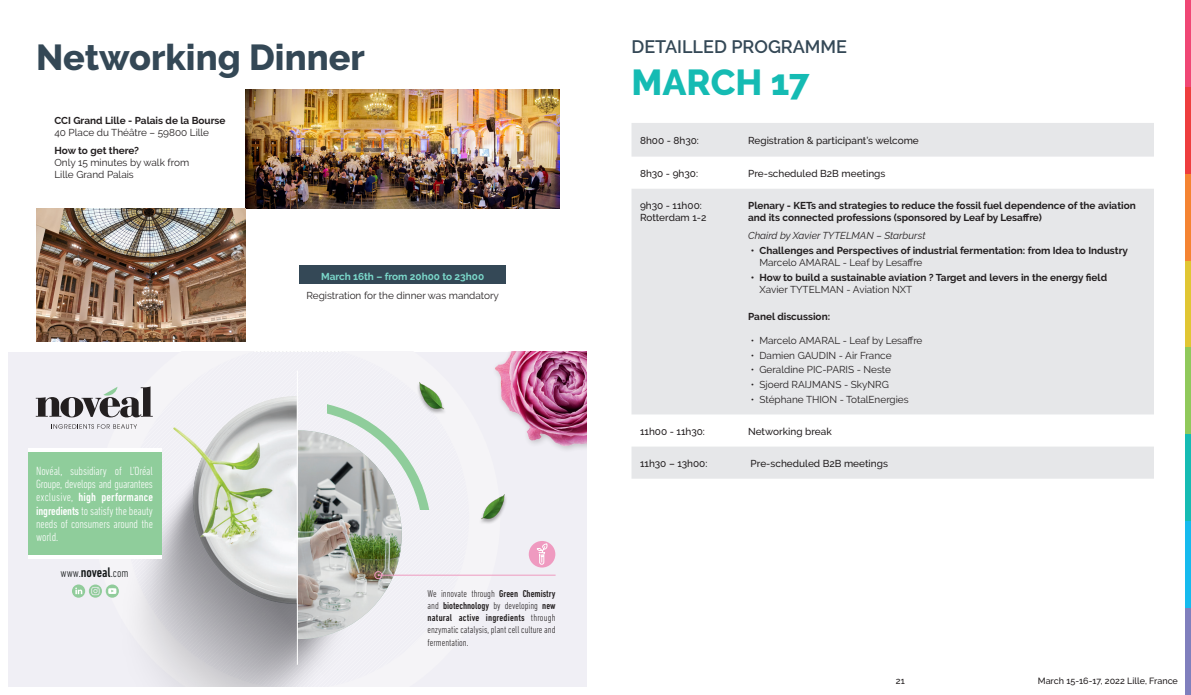
<style>
.page{position:relative;width:1191px;height:695px;background:#fff}
.page>*{position:absolute;margin:0;border:0;box-sizing:border-box;transform-origin:0 0}
.t1{font:800 36px "Raleway";color:#344856}
.t2{font:800 36px "Raleway";color:#15bbb3}
.t3{font:600 18px "Raleway";color:#344856}
.t4{font:300 condensed 12.1px/13.1px "DIN Next LT Pro";letter-spacing:-.01em;color:#fff;text-align:justify}
.t5{font:300 condensed 12.1px "DIN Next LT Pro";color:#121617}
.t6{font:300 condensed 10.1px/12.1px "DIN Next LT Pro";color:#231f20;text-align:justify}
.t7{font:700 10px/12px "Raleway";color:#231f20}
.t8{font:10px/12px "Raleway";color:#231f20}
.t9{font:500 10px/12px "Raleway";color:#231f20}
.t10{font:italic 10px "Raleway";color:#231f20}
.t11{font:700 10px "Raleway";color:#7bd9cb}
.t12{font:500 9px "Raleway";color:#231f20}
.s1{font-weight:400}
.s2{font-weight:700}
.s3{font-weight:500}
.s4{font-weight:500;font-size:14.1px}
</style>
<div class="page">
<div style="left:1185px;top:87px;width:6px;height:87px;background:#ee3d3e"></div>
<div style="left:1185px;top:0;width:6px;height:87px;background:#f04775"></div>
<div style="left:1185px;top:174px;width:6px;height:86px;background:#f58432"></div>
<div style="left:1185px;top:260px;width:6px;height:87px;background:#e1c633"></div>
<div style="left:1185px;top:347px;width:6px;height:87px;background:#90c95b"></div>
<div style="left:1185px;top:434px;width:6px;height:87px;background:#15bbb3"></div>
<div style="left:1185px;top:521px;width:6px;height:87px;background:#15baee"></div>
<div style="left:1185px;top:608px;width:6px;height:86px;background:#807fbd"></div>
<svg style="left:631px;top:123px;width:523px;height:355px;fill:#e6e7e9"></svg>
<div style="left:9px;top:351px;width:578px;height:335px;background:#f0eff5"></div>
<hr style="left:378px;top:575px;width:177px;height:1px;background:#ef9ac0">
<div style="left:28px;top:449px;width:133px;height:109px;background:#8fcd9b"></div>
<div style="left:529px;top:541px;width:26px;height:26px;background:#ef9ac0;border-radius:50%"></div>
<svg style="left:537px;top:543px;width:10px;height:21px"></svg>
<img style="left:471px;top:351px;width:35px;height:172px">
<img style="left:491px;top:351px;width:96px;height:99px">
<hr style="left:28px;top:555px;width:133px;height:3px;background:#fff">
<hr style="left:28px;top:448px;width:133px;height:3px;background:#fff">
<svg style="left:36px;top:351px;width:435px;height:335px"></svg>
<img style="left:246px;top:89px;width:313px;height:120px">
<img style="left:36px;top:209px;width:210px;height:132px">
<div style="left:299px;top:265px;width:206px;height:19px;background:#344856"></div>
<p class="t1" style="left:36px;top:37px;width:330px">Networking Dinner</p>
<p class="t7" style="left:54px;top:114px;width:173px">CCI Grand Lille - Palais de la Bourse<br><span class="s1">40 Place du Théâtre – 59800 Lille</span></p>
<p class="t8" style="left:54px;top:144px;width:136px"><span class="s2">How to get there?<br></span>Only 15 minutes by walk from<br>Lille Grand Palais</p>
<p class="t4" style="left:36px;top:464px;width:118px">Novéal, subsidiary of L’Oréal Groupe, develops and guarantees exclusive, <span class="s3">high performance ingredients</span> to satisfy the beauty needs of consumers around the world.</p>
<p class="t5" style="left:61px;top:566px;width:69px">www.<span class="s4">noveal</span>.com</p>
<p class="t11" style="left:321px;top:270px;width:165px">March 16th – from 20h00 to 23h00</p>
<p class="t8" style="left:306px;top:290px;width:194px">Registration for the dinner was mandatory</p>
<p class="t6" style="left:427px;top:587px;width:129px">We innovate through <span class="s3">Green Chemistry </span>and <span class="s3">biotechnology</span> by developing <span class="s3">new natural active ingredients</span> through enzymatic catalysis, plant cell culture and fermentation.</p>
<p class="t3" style="left:631px;top:36px;width:217px">DETAILLED PROGRAMME</p>
<p class="t2" style="left:631px;top:62px;width:179px">MARCH 17</p>
<p class="t9" style="left:640px;top:134px;width:60px">8h00 - 8h30:</p>
<p class="t9" style="left:748px;top:134px;width:172px">Registration &amp; participant’s welcome</p>
<p class="t9" style="left:640px;top:168px;width:60px">8h30 - 9h30:</p>
<p class="t9" style="left:748px;top:168px;width:139px">Pre-scheduled B2B meetings</p>
<p class="t9" style="left:640px;top:200px;width:68px">9h30 - 11h00:<br>Rotterdam 1-2</p>
<p class="t7" style="left:748px;top:200px;width:389px">Plenary - KETs and strategies to reduce the fossil fuel dependence of the aviation and its connected professions (sponsored by Leaf by Lesaffre)</p>
<p class="t10" style="left:748px;top:230px;width:179px">Chaird by Xavier TYTELMAN – Starburst</p>
<p class="t7" style="left:759px;top:244px;width:370px;text-indent:-9px">• Challenges and Perspectives of industrial fermentation: from Idea to Industry<br><span class="s1">Marcelo AMARAL - Leaf by Lesaffre</span></p>
<p class="t7" style="left:759px;top:271px;width:349px;text-indent:-9px">• How to build a sustainable aviation ? Target and levers in the energy field<br><span class="s1">Xavier TYTELMAN - Aviation NXT</span></p>
<p class="t7" style="left:748px;top:310px;width:84px">Panel discussion:</p>
<p class="t8" style="left:751px;top:334px;width:173px">• Marcelo AMARAL - Leaf by Lesaffre</p>
<p class="t8" style="left:751px;top:349px;width:142px">• Damien GAUDIN - Air France</p>
<p class="t8" style="left:751px;top:364px;width:141px">• Geraldine PIC-PARIS - Neste</p>
<p class="t8" style="left:751px;top:378px;width:139px">• Sjoerd RAIJMANS - SkyNRG</p>
<p class="t8" style="left:751px;top:393px;width:159px">• Stéphane THION - TotalEnergies</p>
<p class="t9" style="left:640px;top:425px;width:66px">11h00 - 11h30:</p>
<p class="t9" style="left:748px;top:425px;width:85px">Networking break</p>
<p class="t9" style="left:640px;top:457px;width:69px">11h30 – 13h00:</p>
<p class="t9" style="left:750px;top:457px;width:139px">Pre-scheduled B2B meetings</p>
<p class="t12" style="left:896px;top:675px;width:10px">21</p>
<p class="t12" style="left:1037px;top:675px;width:142px">March 15-16-17, 2022 Lille, France</p>
</div>
